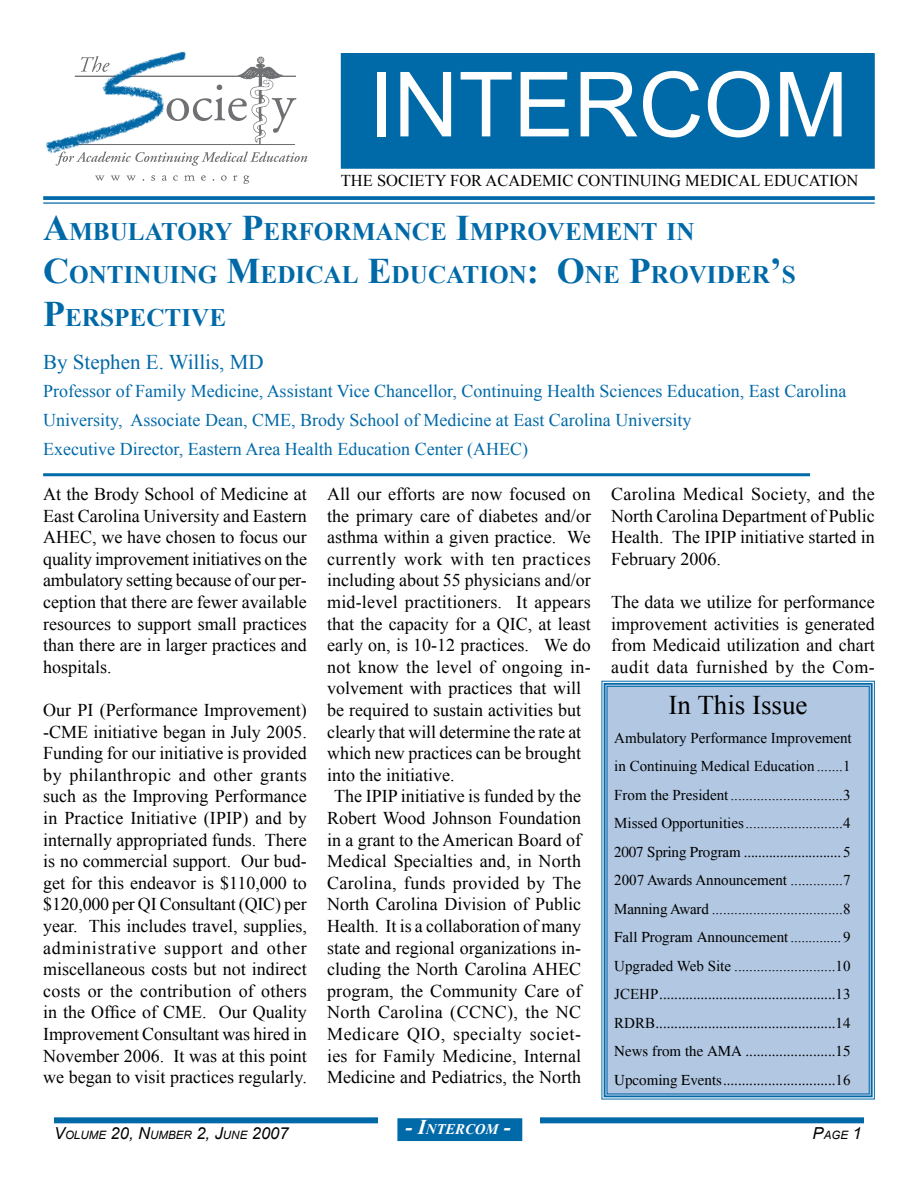
<style>
.page{position:relative;width:918px;height:1188px;background:#fff}
.page>*{position:absolute;margin:0;border:0;box-sizing:border-box;transform-origin:0 0}
.t1{font:90px "Arial";color:#fff}
.t2{font:27px "Times New Roman";color:#000}
.t3{font:700 25.2px/43.2px "Times New Roman";color:#0069a8}
.t4{font:21px "Times New Roman";color:#0069a8}
.t5{font:18px/21.6px "Times New Roman";color:#000;text-align:justify}
.t6{font:18px/28.8px "Times New Roman";color:#0069a8}
.t7{font:18px "Times New Roman";letter-spacing:.03em;color:#000}
.t8{font:18px "Times New Roman";letter-spacing:.02em;color:#000}
.t9{font:16.5px "Times New Roman";color:#000}
.t10{font:15px/28.5px "Times New Roman";color:#000;text-align:justify}
.t11{font:15px/28.5px "Times";color:#000;text-align:justify}
.t12{font:italic 700 14.7px "Times New Roman";color:#fff}
.t13{font:italic 11.55px "Arial";color:#000}
.s1{font-size:36px}
.s2{font-family:"Times New Roman"}
.s3{font-size:21px}
.s4{font-size:16.5px}
</style>
<div class="page">
<div style="left:54px;top:1117px;width:324px;height:6px;background:#0069a8"></div>
<div style="left:540px;top:1117px;width:324px;height:6px;background:#0069a8"></div>
<div style="left:398px;top:1119px;width:124px;height:21px;background:#0069a8"></div>
<div style="left:397px;top:1118px;width:125px;height:23px;border:2px solid #0069a8"></div>
<svg style="left:43px;top:196px;width:832px;height:4px;background:#0f72ad"></svg>
<hr style="left:43px;top:202px;width:832px;height:2px;background:#0069a8">
<img style="left:234px;top:56px;width:55px;height:88px">
<hr style="left:73px;top:144px;width:222px;height:1px;background:#6f7073">
<hr style="left:75px;top:76px;width:221px;height:1px;background:#6f7073">
<svg style="left:198px;top:85px;width:49px;height:36px"></svg>
<svg style="left:272px;top:98px;width:25px;height:35px"></svg>
<svg style="left:198px;top:152px;width:109px;height:10px"></svg>
<img style="left:45px;top:51px;width:153px;height:130px">
<svg style="left:95px;top:175px;width:10px;height:6px"></svg>
<svg style="left:111px;top:175px;width:9px;height:6px"></svg>
<svg style="left:126px;top:175px;width:10px;height:6px"></svg>
<svg style="left:151px;top:175px;width:4px;height:6px"></svg>
<svg style="left:162px;top:175px;width:5px;height:6px"></svg>
<svg style="left:173px;top:175px;width:5px;height:6px"></svg>
<svg style="left:184px;top:175px;width:11px;height:6px"></svg>
<svg style="left:201px;top:175px;width:5px;height:6px"></svg>
<svg style="left:221px;top:175px;width:6px;height:6px"></svg>
<svg style="left:233px;top:175px;width:4px;height:6px"></svg>
<svg style="left:243px;top:175px;width:6px;height:9px"></svg>
<div style="left:342px;top:54px;width:532px;height:114px;background:#0069a8"></div>
<div style="left:341px;top:53px;width:534px;height:116px;border:2px solid #0069a8"></div>
<hr style="left:43px;top:473px;width:767px;height:3px;background:#0069a8">
<div style="left:601px;top:680px;width:274px;height:420px;background:#b1c7e2"></div>
<div style="left:604px;top:683px;width:269px;height:414px;border:2px solid #0069a8"></div>
<div style="left:607px;top:686px;width:263px;height:408px;border:1px solid #0069a8"></div>
<h1 class="t1" style="left:368px;top:46px;width:481px">INTERCOM</h1>
<p class="t9" style="left:341px;top:170px;width:519px">THE SOCIETY FOR ACADEMIC CONTINUING MEDICAL EDUCATION</p>
<h3 class="t3" style="left:43px;top:209px;width:754px"><span class="s1">A</span>MBULATORY <span class="s1">P</span>ERFORMANCE <span class="s1">I</span>MPROVEMENT IN<br><span class="s1">C</span>ONTINUING <span class="s1">M</span>EDICAL <span class="s1">E</span>DUCATION<span class="s1">: O</span>NE <span class="s1">P</span>ROVIDER<span class="s1">’</span>S<br><span class="s1">P</span>ERSPECTIVE</h3>
<p class="t4" style="left:43px;top:348px;width:222px">By Stephen E. Willis, MD</p>
<p class="t6" style="left:43px;top:377px;width:805px">Professor of Family Medicine, Assistant Vice Chancellor, Continuing Health Sciences Education, East Carolina<br>University, Associate Dean, CME, Brody School of Medicine at East Carolina University<br>Executive Director, Eastern Area Health Education Center (AHEC)</p>
<p class="t5" style="left:43px;top:483px;width:265px">At the Brody School of Medicine at East Carolina University and Eastern AHEC, we have chosen to focus our quality improvement initiatives on the ambulatory setting because of our per&shy;ception that there are fewer available resources to support small practices than there are in larger practices and hospitals.</p>
<p class="t5" style="left:43px;top:699px;width:265px">Our PI (Performance Improvement) -CME initiative began in July 2005.<br>Funding for our initiative is provided by philanthropic and other grants such as the Improving Performance in Practice Initiative (IPIP) and by internally appropriated funds. There is no commercial support. Our bud&shy;get for this endeavor is $110,000 to $120,000 per QI Consultant (QIC) per year. This includes travel, supplies, administrative support and other miscellaneous costs but not indirect costs or the contribution of others in the Office of CME. Our Quality Improvement Consultant was hired in November 2006. It was at this point we began to visit practices regularly.</p>
<p class="t5" style="left:327px;top:483px;width:265px">All our efforts are now focused on</p>
<p class="t5" style="left:327px;top:504px;width:265px">the primary care of diabetes and/or</p>
<p class="t5" style="left:327px;top:526px;width:265px">asthma within a given practice. We</p>
<p class="t7" style="left:327px;top:547px;width:265px">currently work with ten practices</p>
<p class="t5" style="left:327px;top:569px;width:265px">including about 55 physicians and/or</p>
<p class="t5" style="left:327px;top:591px;width:265px">mid-level practitioners. It appears</p>
<p class="t5" style="left:327px;top:612px;width:265px">that the capacity for a QIC, at least</p>
<p class="t5" style="left:327px;top:634px;width:265px">early on, is 10-12 practices. We do</p>
<p class="t5" style="left:327px;top:656px;width:265px">not know the level of ongoing in-</p>
<p class="t5" style="left:327px;top:677px;width:255px">volvement with practices that will</p>
<p class="t5" style="left:327px;top:699px;width:256px">be required to sustain activities but</p>
<p class="t5" style="left:327px;top:720px;width:256px">clearly that will determine the rate at</p>
<p class="t5" style="left:327px;top:742px;width:256px">which new practices can be brought</p>
<p class="t5" style="left:327px;top:764px;width:129px">into the initiative.</p>
<p class="t5" style="left:334px;top:785px;width:249px">The IPIP initiative is funded by the</p>
<p class="t5" style="left:327px;top:807px;width:256px">Robert Wood Johnson Foundation</p>
<p class="t5" style="left:327px;top:828px;width:256px">in a grant to the American Board of</p>
<p class="t5" style="left:327px;top:850px;width:255px">Medical Specialties and, in North</p>
<p class="t8" style="left:327px;top:871px;width:255px">Carolina, funds provided by The</p>
<p class="t5" style="left:327px;top:893px;width:255px">North Carolina Division of Public</p>
<p class="t5" style="left:327px;top:915px;width:256px">Health. It is a collaboration of many</p>
<p class="t5" style="left:327px;top:936px;width:256px">state and regional organizations in-</p>
<p class="t5" style="left:327px;top:958px;width:256px">cluding the North Carolina AHEC</p>
<p class="t5" style="left:327px;top:980px;width:256px">program, the Community Care of</p>
<p class="t8" style="left:327px;top:1000px;width:256px">North Carolina (CCNC), the NC</p>
<p class="t7" style="left:327px;top:1022px;width:256px">Medicare QIO, specialty societ-</p>
<p class="t5" style="left:327px;top:1044px;width:256px">ies for Family Medicine, Internal</p>
<p class="t5" style="left:327px;top:1066px;width:256px">Medicine and Pediatrics, the North</p>
<p class="t5" style="left:611px;top:483px;width:265px">Carolina Medical Society, and the North Carolina Department of Public Health. The IPIP initiative started in February 2006.</p>
<p class="t5" style="left:611px;top:591px;width:265px">The data we utilize for performance improvement activities is generated from Medicaid utilization and chart audit data furnished by the Com-</p>
<h2 class="t2" style="left:669px;top:687px;width:140px">In This Issue</h2>
<p class="t10" style="left:614px;top:723px;width:239px">Ambulatory Performance Improvement in Continuing Medical Education .......1<br>From the President..............................3<br>Missed Opportunities..........................4</p>
<p class="t11" style="left:614px;top:837px;width:238px">2007 Spring Program ...........................<span class="s2">5</span></p>
<p class="t10" style="left:614px;top:866px;width:238px">2007 Awards Announcement ..............7<br>Manning Award ...................................8</p>
<p class="t11" style="left:614px;top:923px;width:238px">Fall Program Announcement <span class="s2">..............9</span></p>
<p class="t10" style="left:614px;top:951px;width:238px">Upgraded Web Site ...........................10</p>
<p class="t11" style="left:614px;top:980px;width:238px"><span class="s2">JCEHP</span>...............................................<span class="s2">13<br>RDRB</span>................................................14<br>News from the AMA ........................15<br>Upcoming Events..............................<span class="s2">16</span></p>
<p class="t12" style="left:405px;top:1119px;width:107px"><span class="s3">- I</span>NTERCOM <span class="s3">-</span></p>
<p class="t13" style="left:54px;top:1127px;width:236px"><span class="s4">V</span>OLUME <span class="s4">20, N</span>UMBER <span class="s4">2, J</span>UNE <span class="s4">2007</span></p>
<p class="t13" style="left:813px;top:1127px;width:37px"><span class="s4">P</span>AGE</p>
</div>
